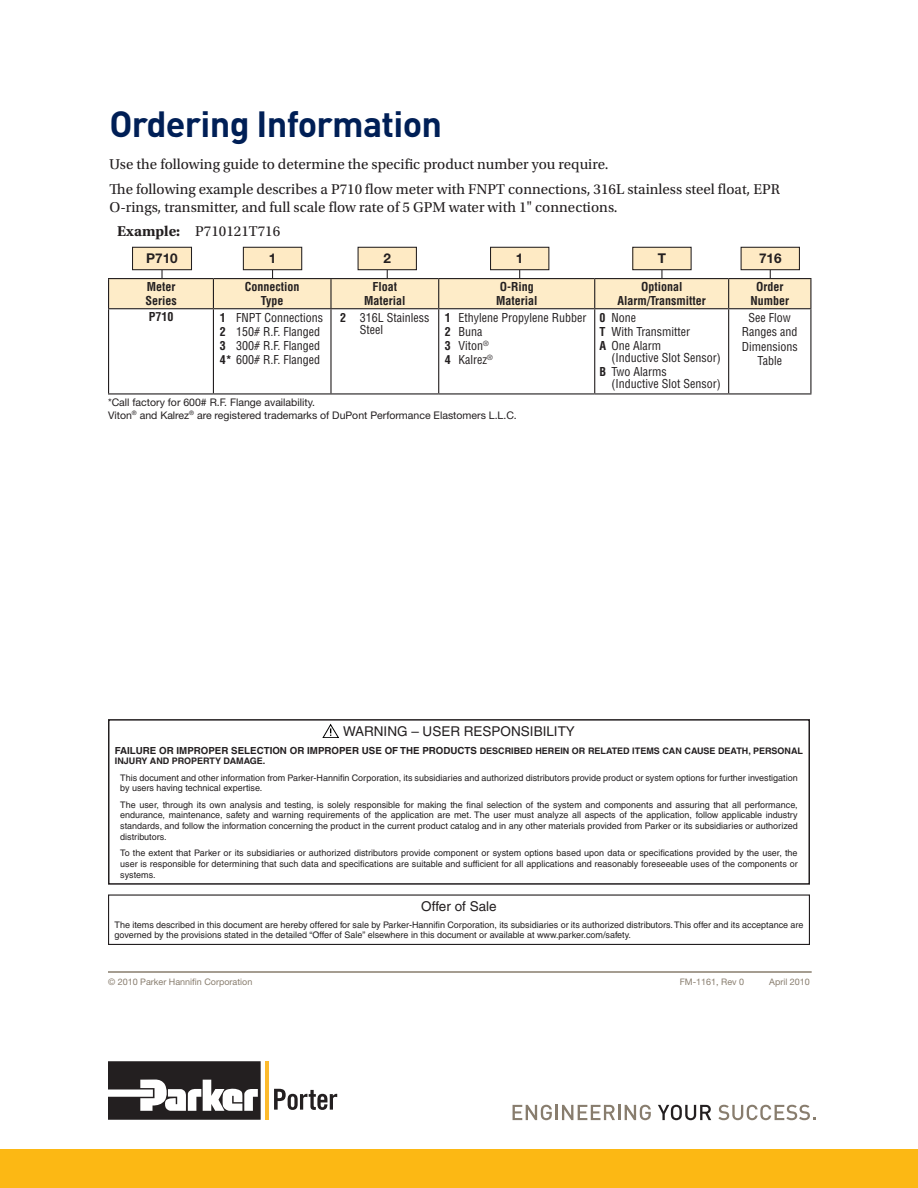
<style>
.page{position:relative;width:918px;height:1188px;background:#fff}
.page>*{position:absolute;margin:0;border:0;box-sizing:border-box;transform-origin:0 0}
.t1{font:700 36px "DINOT";letter-spacing:-.02em;color:#001f56}
.t2{font:15px/24.5px "Utopia Std";color:#231f20}
.t3{font:13.5px "Helvetica";color:#231f20}
.t4{font:700 13.5px "Helvetica Neue LT Std";color:#231f20}
.t5{font:condensed 12px/14.1px "Helvetica";color:#231f20}
.t6{font:700 condensed 12px/14.4px "Helvetica";color:#231f20;text-align:center}
.t7{font:10.5px/12.6px "Helvetica Neue LT Std";color:#231f20}
.t8{font:700 9.75px "Helvetica";color:#231f20}
.t9{font:9px/10.8px "Helvetica";color:#231f20}
.t10{font:9px "Helvetica Neue LT Std";color:#887d6e}
.t11{font:700 9px "Helvetica";color:#231f20}
.s1{font-weight:700}
.s2{font-size:9px}
</style>
<div class="page">
<hr style="left:272px;top:270px;width:1px;height:55px;background:#231f20">
<div style="left:243px;top:247px;width:59px;height:23px;background:#feeac4"></div>
<div style="left:243px;top:247px;width:59px;height:23px;border:1px solid #231f20"></div>
<hr style="left:661px;top:270px;width:1px;height:55px;background:#231f20">
<div style="left:633px;top:247px;width:58px;height:23px;background:#feeac4"></div>
<div style="left:632px;top:247px;width:60px;height:23px;border:1px solid #231f20"></div>
<div style="left:0;top:1150px;width:918px;height:38px;background:#fcb814"></div>
<svg style="left:513px;top:1105px;width:39px;height:15px"></svg>
<hr style="left:555px;top:1105px;width:3px;height:15px;background:#887d6e">
<svg style="left:562px;top:1105px;width:89px;height:15px"></svg>
<svg style="left:658px;top:1105px;width:53px;height:15px"></svg>
<svg style="left:718px;top:1105px;width:98px;height:15px"></svg>
<svg style="left:274px;top:1089px;width:63px;height:21px"></svg>
<svg style="left:108px;top:1061px;width:153px;height:59px"></svg>
<hr style="left:266px;top:1061px;width:3px;height:59px;background:#fdbb2e">
<hr style="left:108px;top:971px;width:704px;height:2px;background:#887d6e">
<hr style="left:770px;top:270px;width:1px;height:55px;background:#231f20">
<div style="left:741px;top:247px;width:58px;height:23px;background:#feeac4"></div>
<div style="left:741px;top:247px;width:59px;height:23px;border:1px solid #231f20"></div>
<hr style="left:519px;top:270px;width:1px;height:55px;background:#231f20">
<div style="left:491px;top:247px;width:58px;height:23px;background:#feeac4"></div>
<div style="left:490px;top:247px;width:59px;height:23px;border:1px solid #231f20"></div>
<hr style="left:161px;top:270px;width:2px;height:55px;background:#231f20">
<div style="left:133px;top:247px;width:59px;height:23px;background:#feeac4"></div>
<div style="left:132px;top:247px;width:60px;height:23px;border:1px solid #231f20"></div>
<hr style="left:387px;top:270px;width:1px;height:55px;background:#231f20">
<div style="left:358px;top:247px;width:58px;height:23px;background:#feeac4"></div>
<div style="left:358px;top:247px;width:59px;height:23px;border:1px solid #231f20"></div>
<svg style="left:109px;top:309px;width:701px;height:84px"></svg>
<hr style="left:108px;top:278px;width:105px;height:1px;background:#231f20">
<hr style="left:213px;top:278px;width:118px;height:1px;background:#231f20">
<hr style="left:331px;top:278px;width:108px;height:1px;background:#231f20">
<hr style="left:439px;top:278px;width:156px;height:1px;background:#231f20">
<hr style="left:595px;top:278px;width:134px;height:1px;background:#231f20">
<hr style="left:729px;top:278px;width:82px;height:1px;background:#231f20">
<div style="left:108px;top:279px;width:703px;height:29px;background:#feecc8"></div>
<hr style="left:108px;top:308px;width:105px;height:1px;background:#231f20">
<hr style="left:108px;top:309px;width:1px;height:84px;background:#231f20">
<hr style="left:213px;top:308px;width:118px;height:1px;background:#231f20">
<hr style="left:213px;top:309px;width:1px;height:84px;background:#231f20">
<hr style="left:331px;top:308px;width:108px;height:1px;background:#231f20">
<hr style="left:330px;top:309px;width:2px;height:84px;background:#231f20">
<hr style="left:439px;top:308px;width:156px;height:1px;background:#231f20">
<hr style="left:438px;top:309px;width:1px;height:84px;background:#231f20">
<hr style="left:595px;top:308px;width:134px;height:1px;background:#231f20">
<hr style="left:594px;top:309px;width:1px;height:84px;background:#231f20">
<hr style="left:729px;top:308px;width:82px;height:1px;background:#231f20">
<hr style="left:728px;top:309px;width:1px;height:84px;background:#231f20">
<hr style="left:810px;top:309px;width:1px;height:84px;background:#231f20">
<hr style="left:108px;top:393px;width:105px;height:1px;background:#231f20">
<hr style="left:213px;top:393px;width:118px;height:1px;background:#231f20">
<hr style="left:331px;top:393px;width:108px;height:1px;background:#231f20">
<hr style="left:439px;top:393px;width:156px;height:1px;background:#231f20">
<hr style="left:595px;top:393px;width:134px;height:1px;background:#231f20">
<hr style="left:729px;top:393px;width:82px;height:1px;background:#231f20">
<div style="left:108px;top:894px;width:702px;height:51px;border:1px solid #231f20"></div>
<div style="left:108px;top:719px;width:702px;height:166px;border:2px solid #231f20"></div>
<svg style="left:322px;top:724px;width:17px;height:14px"></svg>
<h1 class="t1" style="left:110px;top:100px;width:334px">Ordering Information</h1>
<h2 class="t2" style="left:110px;top:153px;width:672px">Use the following guide to determine the specific product number you require.<br>The following example describes a P710 flow meter with FNPT connections, 316L stainless steel float, EPR</h2>
<h2 class="t2" style="left:117px;top:195px;width:502px;text-indent:-8px">O-rings, transmitter, and full scale flow rate of 5 GPM water with 1" connections.<br><span class="s1">Example:</span> P710121T716</h2>
<h3 class="t4" style="left:146px;top:250px;width:33px">P710</h3>
<h3 class="t4" style="left:383px;top:250px;width:9px">2</h3>
<h3 class="t4" style="left:516px;top:250px;width:9px">1</h3>
<h3 class="t6" style="left:145px;top:279px;width:33px;text-align:left">Meter<br>Series</h3>
<h3 class="t6" style="left:245px;top:279px;width:56px">Connection<br>Type</h3>
<h3 class="t6" style="left:364px;top:279px;width:43px">Float<br>Material</h3>
<h3 class="t6" style="left:496px;top:279px;width:43px">O-Ring<br>Material</h3>
<h3 class="t6" style="left:617px;top:279px;width:90px">Optional<br>Alarm/Transmitter</h3>
<h3 class="t6" style="left:750px;top:279px;width:40px">Order<br>Number</h3>
<h3 class="t6" style="left:149px;top:310px;width:26px">P710</h3>
<h3 class="t5" style="left:220px;top:310px;width:105px"><span class="s1">1</span> FNPT Connections<br><span class="s1">2</span> 150# R.F. Flanged<br><span class="s1">3</span> 300# R.F. Flanged<br><span class="s1">4*</span> 600# R.F. Flanged</h3>
<h3 class="t5" style="left:360px;top:311px;width:71px;line-height:12px;text-indent:-20px"><span class="s1">2</span> 316L Stainless<br>Steel</h3>
<h3 class="t5" style="left:445px;top:310px;width:143px"><span class="s1">1</span> Ethylene Propylene Rubber<br><span class="s1">2</span> Buna<br><span class="s1">3</span> Viton<sup>®<br></sup><span class="s1">4</span> Kalrez<sup>®</sup></h3>
<h3 class="t5" style="left:599px;top:310px;width:92px"><span class="s1">0</span> None<br><span class="s1">T</span> With Transmitter<br><span class="s1">A</span> One Alarm</h3>
<h3 class="t4" style="left:269px;top:250px;width:9px">1</h3>
<h3 class="t4" style="left:658px;top:250px;width:10px">T</h3>
<h3 class="t4" style="left:759px;top:250px;width:24px">716</h3>
<h3 class="t5" style="left:742px;top:310px;width:57px;text-align:center">See Flow<br>Ranges and<br>Dimensions<br>Table</h3>
<h3 class="t5" style="left:599px;top:350px;width:123px;text-indent:12px">(Inductive Slot Sensor)<br><span class="s1">B</span> Two Alarms</h3>
<h3 class="t5" style="left:611px;top:377px;width:111px">(Inductive Slot Sensor)</h3>
<p class="t7" style="left:108px;top:396px;width:410px">*Call factory for 600# R.F. Flange availability.<br>Viton<sup>®</sup> and Kalrez<sup>®</sup> are registered trademarks of DuPont Performance Elastomers L.L.C.</p>
<h3 class="t3" style="left:343px;top:724px;width:233px">WARNING – USER RESPONSIBILITY</h3>
<p class="t8" style="left:115px;top:744px;width:690px">FAILURE OR IMPROPER SELECTION OR IMPROPER USE OF THE PRODUCTS <span class="s2">DESCRIBED HEREIN OR RELATED ITEMS CAN CAUSE DEATH, PERSONAL</span></p>
<p class="t11" style="left:115px;top:756px;width:152px">INJURY AND PROPERTY DAMAGE.</p>
<p class="t9" style="left:120px;top:772px;width:679px">This document and other information from Parker-Hannifin Corporation, its subsidiaries and authorized distributors provide product or system options for further investigation by users having technical expertise.</p>
<p class="t9" style="left:120px;top:799px;width:679px;text-align:justify">The user, through its own analysis and testing, is solely responsible for making the final selection of the system and components and assuring that all performance, endurance, maintenance, safety and warning requirements of the application are met. The user must analyze all aspects of the application, follow applicable industry standards, and follow the information concerning the product in the current product catalog and in any other materials provided from Parker or its subsidiaries or authorized distributors.</p>
<p class="t9" style="left:120px;top:848px;width:679px;text-align:justify">To the extent that Parker or its subsidiaries or authorized distributors provide component or system options based upon data or specifications provided by the user, the user is responsible for determining that such data and specifications are suitable and sufficient for all applications and reasonably foreseeable uses of the components or systems.</p>
<h3 class="t3" style="left:421px;top:899px;width:77px">Offer of Sale</h3>
<p class="t9" style="left:115px;top:919px;width:691px">The items described in this document are hereby offered for sale by Parker-Hannifin Corporation, its subsidiaries or its authorized distributors. This offer and its acceptance are governed by the provisions stated in the detailed “Offer of Sale” elsewhere in this document or available at www.parker.com/safety.</p>
<p class="t10" style="left:108px;top:976px;width:146px">© 2010 Parker Hannifin Corporation</p>
<p class="t10" style="left:680px;top:976px;width:66px">FM-1161, Rev 0</p>
<p class="t10" style="left:769px;top:976px;width:42px">April 2010</p>
</div>
